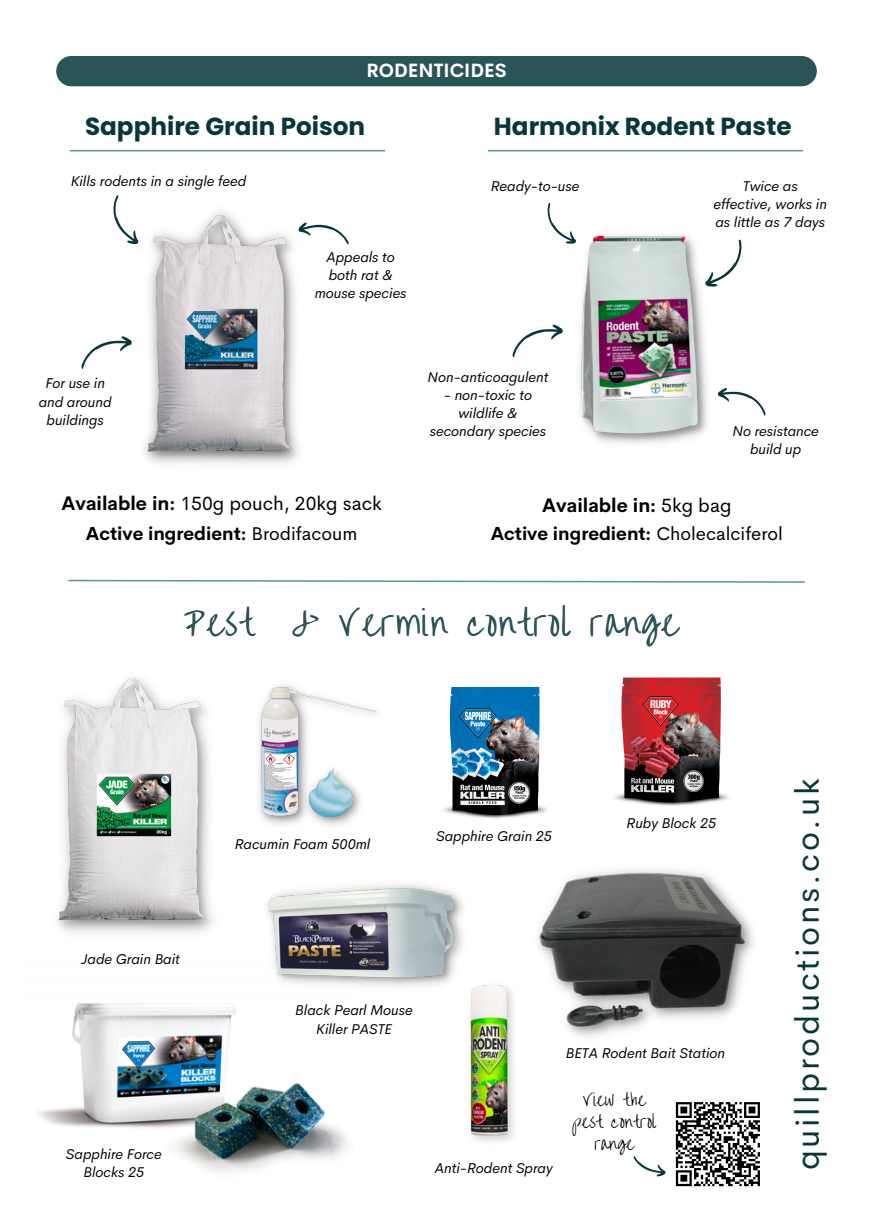
<style>
.page{position:relative;width:873px;height:1224px;background:#fff}
.page>*{position:absolute;margin:0;border:0;box-sizing:border-box;transform-origin:0 0}
.t1{font:33.8px "Overthe Rainbow";letter-spacing:.045em;color:#2b5456}
.t2{font:33px "Cerebri Sans";letter-spacing:.08em;color:#093638}
.t3{font:700 24.6px "Poppins";color:#093638}
.t4{font:19.2px "Cerebri Sans";color:#000}
.t5{font:700 19.2px "Cerebri Sans";color:#000}
.t6{font:700 18.8px "Cerebri Sans";color:#fff}
.t7{font:700 18.6px "Cerebri Sans";color:#000}
.t8{font:16.4px/22.2px "Overthe Rainbow";color:#000;text-align:center}
.t9{font:italic 14.2px/18.2px "Cerebri Sans";color:#000;text-align:center}
.s1{font-weight:700}
.s2{font-weight:400}
</style>
<div class="page">
<div style="left:56px;top:56px;width:761px;height:30px;background:#2b5456"></div>
<svg style="left:68px;top:579px;width:737px;height:4px"></svg>
<svg style="left:675px;top:1102px;width:85px;height:85px"></svg>
<img style="left:579px;top:234px;width:129px;height:210px">
<img style="left:144px;top:211px;width:155px;height:253px">
<hr style="left:70px;top:150px;width:315px;height:1px;background:#559496">
<hr style="left:488px;top:150px;width:315px;height:1px;background:#559496">
<img style="left:538px;top:869px;width:216px;height:168px">
<img style="left:259px;top:685px;width:118px;height:141px">
<img style="left:443px;top:686px;width:104px;height:133px">
<img style="left:614px;top:677px;width:115px;height:129px">
<img style="left:38px;top:1003px;width:310px;height:170px">
<img style="left:267px;top:884px;width:196px;height:102px">
<img style="left:57px;top:677px;width:156px;height:256px">
<img style="left:452px;top:961px;width:62px;height:181px">
<svg style="left:633px;top:1155px;width:33px;height:22px"></svg>
<svg style="left:81px;top:336px;width:51px;height:33px"></svg>
<svg style="left:297px;top:219px;width:52px;height:26px"></svg>
<svg style="left:113px;top:195px;width:26px;height:50px"></svg>
<svg style="left:718px;top:388px;width:48px;height:28px"></svg>
<svg style="left:512px;top:324px;width:51px;height:34px"></svg>
<svg style="left:702px;top:239px;width:40px;height:53px"></svg>
<svg style="left:547px;top:203px;width:29px;height:41px"></svg>
<p class="t6" style="left:366px;top:59px;width:142px">RODENTICIDES</p>
<p class="t3" style="left:494px;top:110px;width:299px">Harmonix Rodent Paste</p>
<p class="t3" style="left:85px;top:110px;width:282px">Sapphire Grain Poison</p>
<p class="t9" style="left:71px;top:172px;width:177px">Kills rodents in a single feed</p>
<p class="t9" style="left:315px;top:248px;width:93px">Appeals to both rat &amp; mouse species</p>
<p class="t9" style="left:491px;top:177px;width:90px">Ready-to-use</p>
<p class="t9" style="left:714px;top:177px;width:115px">Twice as effective, works in as little as 7 days</p>
<p class="t9" style="left:39px;top:374px;width:74px">For use in and around buildings</p>
<p class="t4" style="left:62px;top:491px;width:322px"><span class="s1">Available in:</span> 150g pouch, 20kg sack</p>
<p class="t7" style="left:86px;top:521px;width:273px">Active ingredient: <span class="s2">Brodifacoum</span></p>
<p class="t9" style="left:428px;top:368px;width:122px">Non-anticoagulent</p>
<p class="t9" style="left:430px;top:386px;width:118px">- non-toxic to wildlife &amp; secondary species</p>
<p class="t9" style="left:732px;top:422px;width:88px">No resistance build up</p>
<p class="t5" style="left:542px;top:492px;width:191px">Available in: <span class="s2">5kg bag</span></p>
<p class="t7" style="left:491px;top:521px;width:294px">Active ingredient: <span class="s2">Cholecalciferol</span></p>
<h2 class="t1" style="left:184px;top:605px;width:496px">Pest &amp; Vermin control range</h2>
<p class="t9" style="left:81px;top:950px;width:100px">Jade Grain Bait</p>
<h4 class="t9" style="left:66px;top:1145px;width:97px">Sapphire Force<br>Blocks 25</h4>
<p class="t9" style="left:235px;top:835px;width:137px">Racumin Foam 500ml</p>
<h1 class="t9" style="left:436px;top:827px;width:117px">Sapphire Grain 25</h1>
<p class="t9" style="left:626px;top:814px;width:91px">Ruby Block 25</p>
<h4 class="t9" style="left:295px;top:1001px;width:119px">Black Pearl Mouse<br>Killer PASTE</h4>
<p class="t9" style="left:435px;top:1159px;width:119px">Anti-Rodent Spray</p>
<p class="t9" style="left:566px;top:1044px;width:161px">BETA Rodent Bait Station</p>
<p class="t8" style="left:573px;top:1089px;width:85px">View the pest control range</p>
<p class="t2" style="left:786px;top:1170px;width:393px;rotate:-90deg">quillproductions.co.uk</p>
</div>
